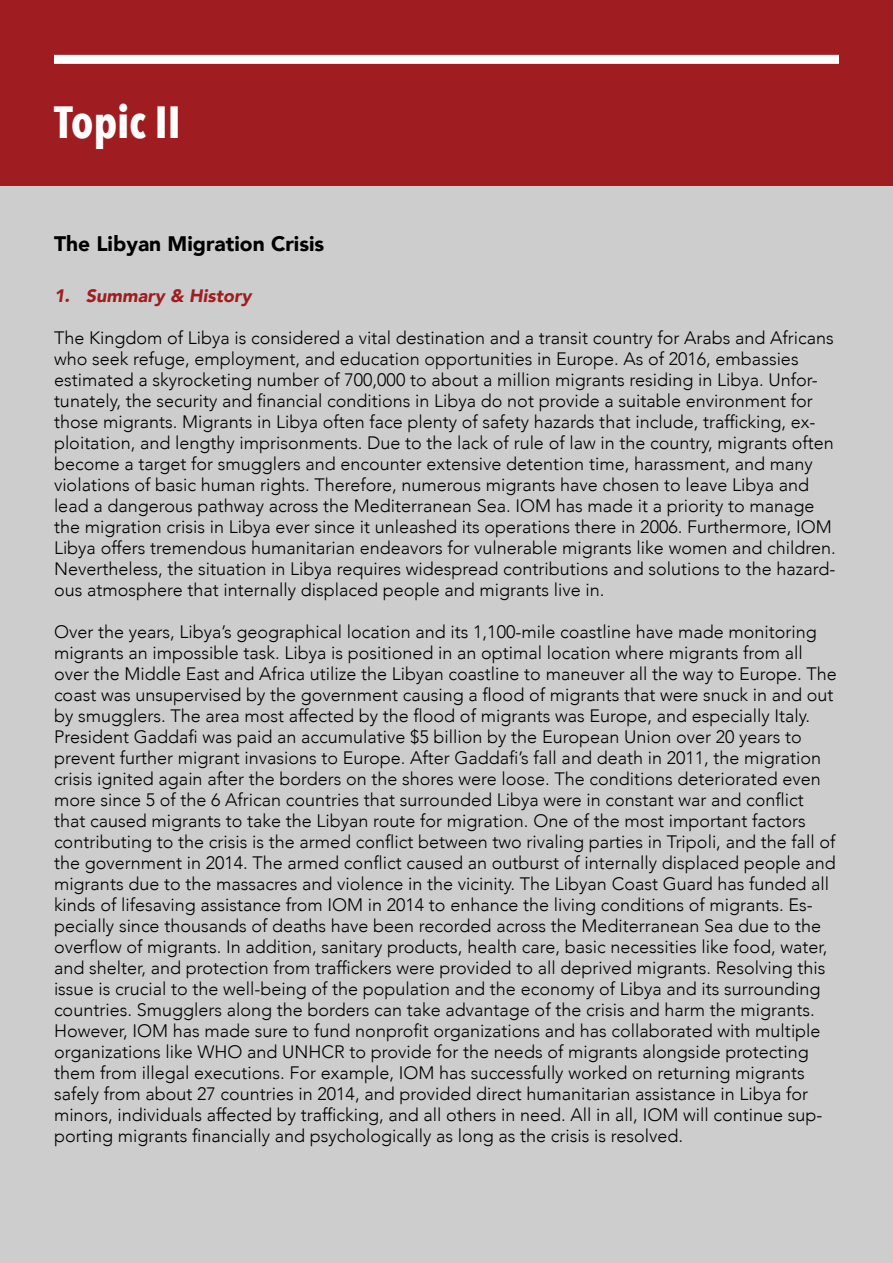
<style>
.page{position:relative;width:893px;height:1263px;background:#fff}
.page>*{position:absolute;margin:0;border:0;box-sizing:border-box;transform-origin:0 0}
.t1{font:700 45px "Avenir Next Condensed";color:#fff}
.t2{font:900 21px "Avenir";color:#000}
.t3{font:300 18px/21px "Avenir";color:#000}
.t4{font:italic 900 18px "Avenir";color:#9f1d21}
</style>
<div class="page">
<div style="left:0;top:1px;width:893px;height:1261px;background:#cdcdcd"></div>
<div style="left:0;top:0;width:893px;height:185px;background:#9f1d21"></div>
<div style="left:54px;top:55px;width:785px;height:9px;background:#fff"></div>
<h1 class="t1" style="left:54px;top:93px;width:128px">Topic II</h1>
<p class="t2" style="left:54px;top:230px;width:272px">The Libyan Migration Crisis</p>
<p class="t4" style="left:54px;top:284px;width:199px">1. Summary &amp; History</p>
<p class="t3" style="left:54px;top:328px;width:783px">The Kingdom of Libya is considered a vital destination and a transit country for Arabs and Africans who seek refuge, employment, and education opportunities in Europe. As of 2016, embassies estimated a skyrocketing number of 700,000 to about a million migrants residing in Libya. Unfor&shy;tunately, the security and financial conditions in Libya do not provide a suitable environment for those migrants. Migrants in Libya often face plenty of safety hazards that include, trafficking, ex&shy;ploitation, and lengthy imprisonments. Due to the lack of rule of law in the country, migrants often become a target for smugglers and encounter extensive detention time, harassment, and many violations of basic human rights. Therefore, numerous migrants have chosen to leave Libya and lead a dangerous pathway across the Mediterranean Sea. IOM has made it a priority to manage the migration crisis in Libya ever since it unleashed its operations there in 2006. Furthermore, IOM Libya offers tremendous humanitarian endeavors for vulnerable migrants like women and children.<br>Nevertheless, the situation in Libya requires widespread contributions and solutions to the hazard&shy;ous atmosphere that internally displaced people and migrants live in.</p>
<p class="t3" style="left:54px;top:622px;width:784px">Over the years, Libya’s geographical location and its 1,100-mile coastline have made monitoring migrants an impossible task. Libya is positioned in an optimal location where migrants from all over the Middle East and Africa utilize the Libyan coastline to maneuver all the way to Europe. The coast was unsupervised by the government causing a flood of migrants that were snuck in and out by smugglers. The area most affected by the flood of migrants was Europe, and especially Italy.<br>President Gaddafi was paid an accumulative $5 billion by the European Union over 20 years to prevent further migrant invasions to Europe. After Gaddafi’s fall and death in 2011, the migration crisis ignited again after the borders on the shores were loose. The conditions deteriorated even more since 5 of the 6 African countries that surrounded Libya were in constant war and conflict that caused migrants to take the Libyan route for migration. One of the most important factors contributing to the crisis is the armed conflict between two rivaling parties in Tripoli, and the fall of the government in 2014. The armed conflict caused an outburst of internally displaced people and migrants due to the massacres and violence in the vicinity. The Libyan Coast Guard has funded all kinds of lifesaving assistance from IOM in 2014 to enhance the living conditions of migrants. Es&shy;pecially since thousands of deaths have been recorded across the Mediterranean Sea due to the overflow of migrants. In addition, sanitary products, health care, basic necessities like food, water, and shelter, and protection from traffickers were provided to all deprived migrants. Resolving this issue is crucial to the well-being of the population and the economy of Libya and its surrounding countries. Smugglers along the borders can take advantage of the crisis and harm the migrants.<br>However, IOM has made sure to fund nonprofit organizations and has collaborated with multiple organizations like WHO and UNHCR to provide for the needs of migrants alongside protecting them from illegal executions. For example, IOM has successfully worked on returning migrants safely from about 27 countries in 2014, and provided direct humanitarian assistance in Libya for minors, individuals affected by trafficking, and all others in need. All in all, IOM will continue sup&shy;porting migrants financially and psychologically as long as the crisis is resolved.</p>
</div>
